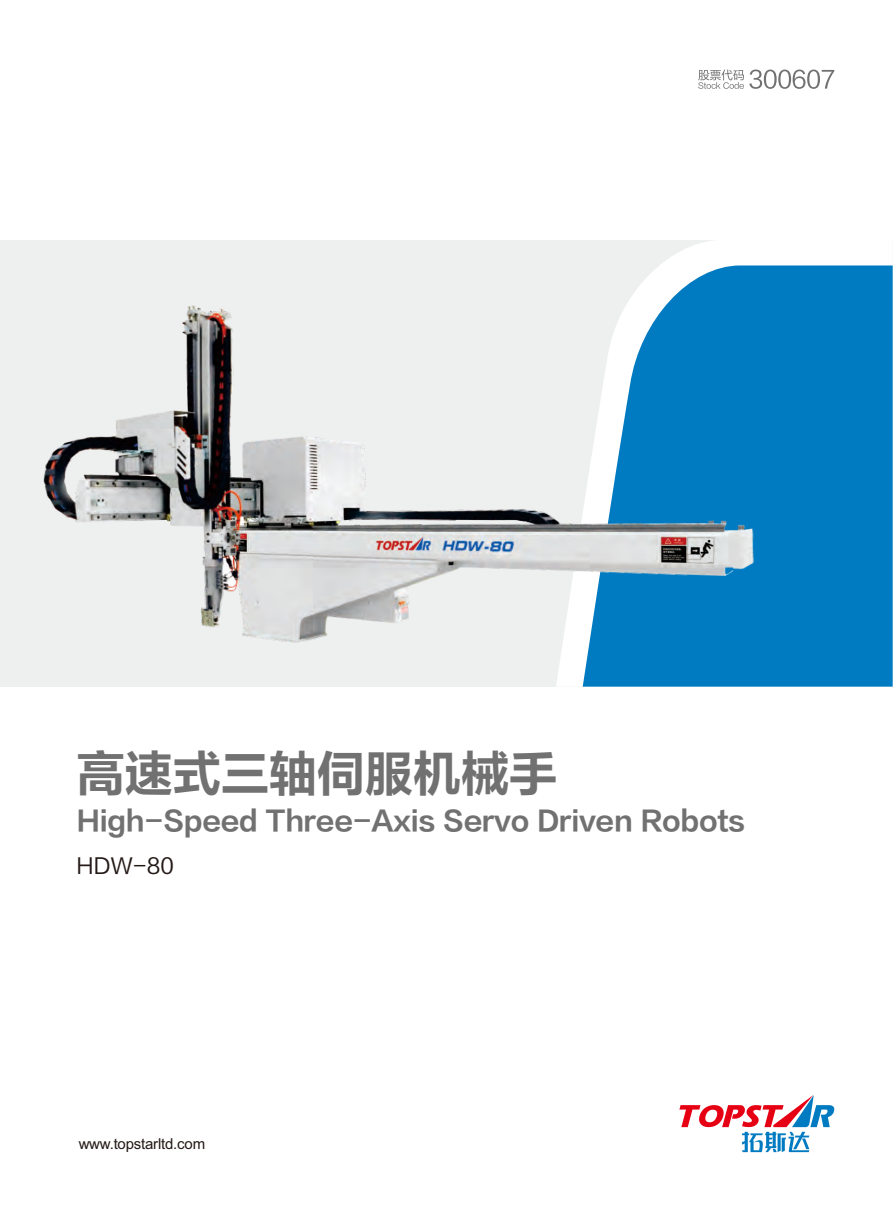
<style>
.page{position:relative;width:893px;height:1212px;background:#fff}
.page>*{position:absolute;margin:0;border:0;box-sizing:border-box;transform-origin:0 0}
.t1{font:48px "FZLTCHJW GB1 0";color:#717171}
.t2{font:27px "FZLTCHJW GB1 0";letter-spacing:-.015em;color:#717171}
.t3{font:21px "FZLTHJW GB1 0";color:#231916}
.t4{font:15px "Arial";letter-spacing:-.015em;color:#231916}
</style>
<div class="page">
<div style="left:0;top:240px;width:893px;height:447px;background:#eeefef"></div>
<svg style="left:556px;top:240px;width:337px;height:447px;fill:#fff"></svg>
<svg style="left:583px;top:265px;width:310px;height:422px;fill:#007bc1"></svg>
<svg style="left:679px;top:1095px;width:156px;height:57px"></svg>
<svg style="left:698px;top:70px;width:136px;height:19px"></svg>
<img style="left:43px;top:291px;width:733px;height:382px">
<h1 class="t1" style="left:77px;top:747px;width:481px">高速式三轴伺服机械手</h1>
<p class="t2" style="left:76px;top:805px;width:670px">High-Speed Three-Axis Servo Driven Robots</p>
<p class="t3" style="left:77px;top:854px;width:99px">HDW-80</p>
<p class="t4" style="left:79px;top:1138px;width:128px">www.topstarltd.com</p>
</div>
